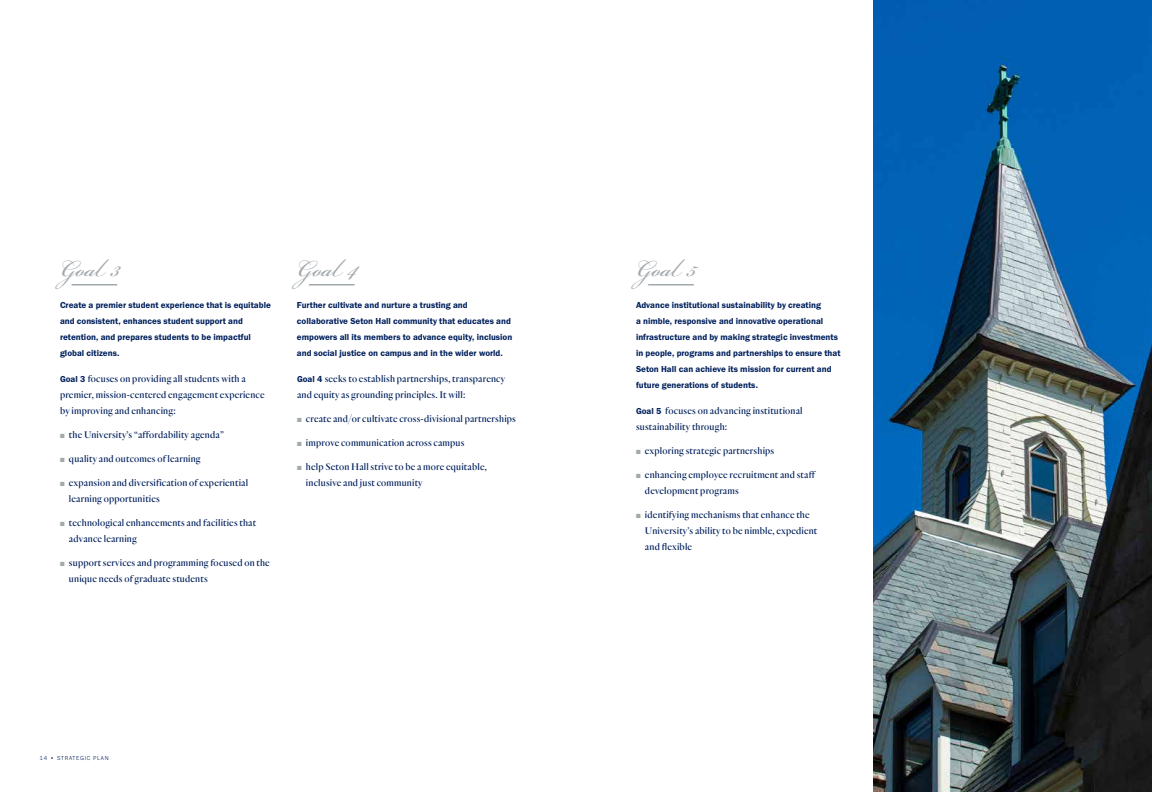
<style>
.page{position:relative;width:1152px;height:792px;background:#fff}
.page>*{position:absolute;margin:0;border:0;box-sizing:border-box;transform-origin:0 0}
.t1{font:36px "Bickham Script Pro";color:#a2a9ad}
.t2{font:500 10px/16px "Quarto";letter-spacing:.02em;color:#00205c}
.t3{font:9px/16px "Franklin Gothic URW Dem";color:#00205c}
.t4{font:300 6px "Franklin Gothic URW";letter-spacing:.12em;color:#00205c}
.s1{font-family:"Franklin Gothic URW Dem";font-weight:400;font-size:9px}
.s2{color:#a2a9ad}
</style>
<div class="page">
<hr style="left:72px;top:284px;width:45px;height:2px;background:#a2a9ad">
<hr style="left:309px;top:284px;width:46px;height:2px;background:#a2a9ad">
<hr style="left:648px;top:284px;width:46px;height:2px;background:#a2a9ad">
<img style="left:873px;top:0;width:279px;height:792px">
<p class="t1" style="left:60px;top:243px;width:62px">Goal 3</p>
<p class="t1" style="left:297px;top:243px;width:63px">Goal 4</p>
<p class="t3" style="left:60px;top:297px;width:212px">Create a premier student experience that is equitable</p>
<p class="t3" style="left:297px;top:297px;width:172px">Further cultivate and nurture a trusting and</p>
<p class="t3" style="left:60px;top:313px;width:184px">and consistent, enhances student support and</p>
<p class="t3" style="left:297px;top:313px;width:215px">collaborative Seton Hall community that educates and</p>
<p class="t3" style="left:60px;top:329px;width:192px">retention, and prepares students to be impactful</p>
<p class="t3" style="left:297px;top:329px;width:217px">empowers all its members to advance equity, inclusion</p>
<p class="t3" style="left:60px;top:345px;width:61px">global citizens.</p>
<p class="t3" style="left:297px;top:345px;width:207px">and social justice on campus and in the wider world.</p>
<p class="t2" style="left:60px;top:371px;width:187px"><span class="s1">Goal 3</span> focuses on providing all students with a</p>
<p class="t2" style="left:297px;top:371px;width:210px"><span class="s1">Goal 4</span> seeks to establish partnerships, transparency</p>
<p class="t2" style="left:60px;top:387px;width:206px">premier, mission-centered engagement experience</p>
<p class="t2" style="left:297px;top:387px;width:170px">and equity as grounding principles. It will:</p>
<p class="t2" style="left:60px;top:403px;width:117px">by improving and enhancing:</p>
<p class="t2" style="left:297px;top:411px;width:220px"><span class="s2">■</span> create and/or cultivate cross-divisional partnerships</p>
<p class="t2" style="left:60px;top:427px;width:165px"><span class="s2">■</span> the University’s “affordability agenda”</p>
<p class="t2" style="left:297px;top:435px;width:169px"><span class="s2">■</span> improve communication across campus</p>
<p class="t2" style="left:60px;top:451px;width:142px"><span class="s2">■</span> quality and outcomes of learning</p>
<p class="t2" style="left:297px;top:459px;width:191px"><span class="s2">■</span> help Seton Hall strive to be a more equitable,</p>
<p class="t2" style="left:60px;top:475px;width:190px"><span class="s2">■</span> expansion and diversification of experiential</p>
<p class="t2" style="left:306px;top:475px;width:118px">inclusive and just community</p>
<p class="t2" style="left:69px;top:491px;width:92px">learning opportunities</p>
<p class="t2" style="left:60px;top:515px;width:198px"><span class="s2">■</span> technological enhancements and facilities that</p>
<p class="t2" style="left:69px;top:531px;width:69px">advance learning</p>
<p class="t2" style="left:60px;top:555px;width:211px"><span class="s2">■</span> support services and programming focused on the</p>
<p class="t2" style="left:69px;top:571px;width:140px">unique needs of graduate students</p>
<p class="t4" style="left:40px;top:754px;width:71px">14 • STRATEGIC PLAN</p>
<h1 class="t1" style="left:636px;top:243px;width:62px">Goal 5</h1>
<p class="t3" style="left:636px;top:297px;width:206px">Advance institutional sustainability by creating<br>a nimble, responsive and innovative operational infrastructure and by making strategic investments in people, programs and partnerships to ensure that Seton Hall can achieve its mission for current and future generations of students.</p>
<p class="t2" style="left:636px;top:403px;width:168px"><span class="s1">Goal 5</span> focuses on advancing institutional sustainability through:</p>
<p class="t2" style="left:636px;top:443px;width:140px"><span class="s2">■</span> exploring strategic partnerships</p>
<p class="t2" style="left:645px;top:467px;width:172px;text-indent:-9px"><span class="s2">■</span> enhancing employee recruitment and staff development programs</p>
<p class="t2" style="left:645px;top:507px;width:174px;text-indent:-9px"><span class="s2">■</span> identifying mechanisms that enhance the<br>University’s ability to be nimble, expedient and flexible</p>
</div>
